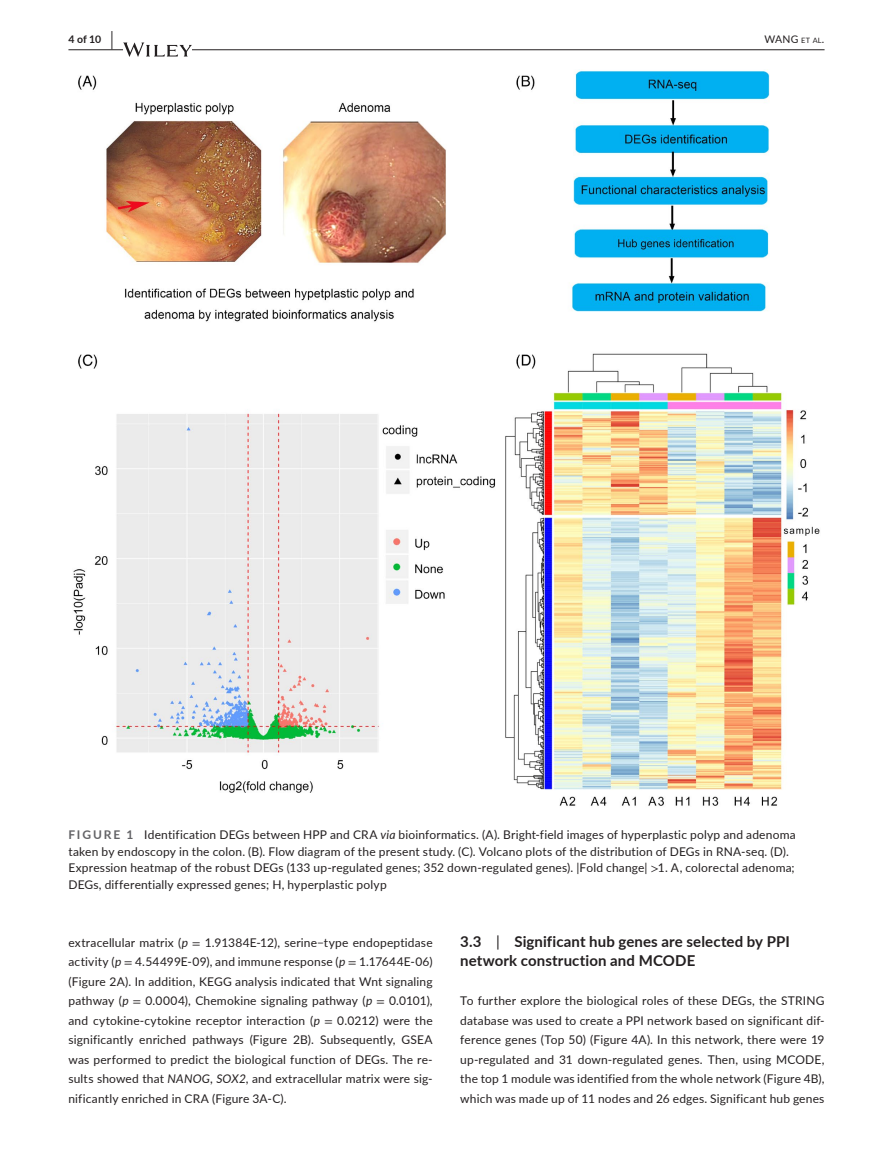
<style>
.page{position:relative;width:893px;height:1174px;background:#fff}
.page>*{position:absolute;margin:0;border:0;box-sizing:border-box;transform-origin:0 0}
.t1{font:700 15px/19.5px "Lato";letter-spacing:.01em;color:#231f20}
.t2{font:12px/19.5px "Lato";letter-spacing:.015em;color:#231f20;text-align:justify}
.t3{font:10.5px "Lato";color:#231f20}
.t4{font:700 10.5px "Lato";color:#231f20}
.s1{font-size:19.5px}
.s2{font-size:7.35px}
.s3{font-weight:700;color:#636366}
.s4{font-style:italic}
.s5{font-family:"STIX"}
.s6{font-weight:400}
</style>
<div class="page">
<hr style="left:68px;top:49px;width:756px;height:1px;background:#231f20">
<svg style="left:123px;top:42px;width:69px;height:15px"></svg>
<img style="left:73px;top:71px;width:747px;height:735px">
<p class="t4" style="left:68px;top:31px;width:46px">4 of 10 <span class="s1">|</span></p>
<p class="t3" style="left:764px;top:31px;width:61px">WANG <span class="s2">et al</span>.</p>
<p class="t2" style="left:68px;top:826px;width:729px;line-height:16.5px;text-align:left"><span class="s3">FIGURE 1</span> Identification DEGs between HPP and CRA <span class="s4">via</span> bioinformatics. (A). Bright-field images of hyperplastic polyp and adenoma taken by endoscopy in the colon. (B). Flow diagram of the present study. (C). Volcano plots of the distribution of DEGs in RNA-seq. (D).<br>Expression heatmap of the robust DEGs (133 up-regulated genes; 352 down-regulated genes). |Fold change| <span class="s5">&gt;</span>1. A, colorectal adenoma; DEGs, differentially expressed genes; H, hyperplastic polyp</p>
<p class="t2" style="left:68px;top:932px;width:366px">extracellular matrix (<span class="s4">p</span> <span class="s5">=</span> 1.91384E-12), serine−type endopeptidase activity (<span class="s4">p</span> <span class="s5">=</span> 4.54499E-09), and immune response (<span class="s4">p</span> <span class="s5">=</span> 1.17644E-06) (Figure 2A). In addition, KEGG analysis indicated that Wnt signaling pathway (<span class="s4">p</span> <span class="s5">=</span> 0.0004), Chemokine signaling pathway (<span class="s4">p</span> <span class="s5">=</span> 0.0101), and cytokine-cytokine receptor interaction (<span class="s4">p</span> <span class="s5">=</span> 0.0212) were the significantly enriched pathways (Figure 2B). Subsequently, GSEA was performed to predict the biological function of DEGs. The re&shy;sults showed that <span class="s4">NANOG</span>, <span class="s4">SOX2</span>, and extracellular matrix were sig&shy;nificantly enriched in CRA (Figure 3A-C).</p>
<p class="t1" style="left:460px;top:931px;width:331px">3.3 <span class="s6">|</span> Significant hub genes are selected by PPI network construction and MCODE</p>
<p class="t2" style="left:460px;top:990px;width:366px">To further explore the biological roles of these DEGs, the STRING database was used to create a PPI network based on significant dif&shy;ference genes (Top 50) (Figure 4A). In this network, there were 19 up-regulated and 31 down-regulated genes. Then, using MCODE, the top 1 module was identified from the whole network (Figure 4B), which was made up of 11 nodes and 26 edges. Significant hub genes</p>
</div>
